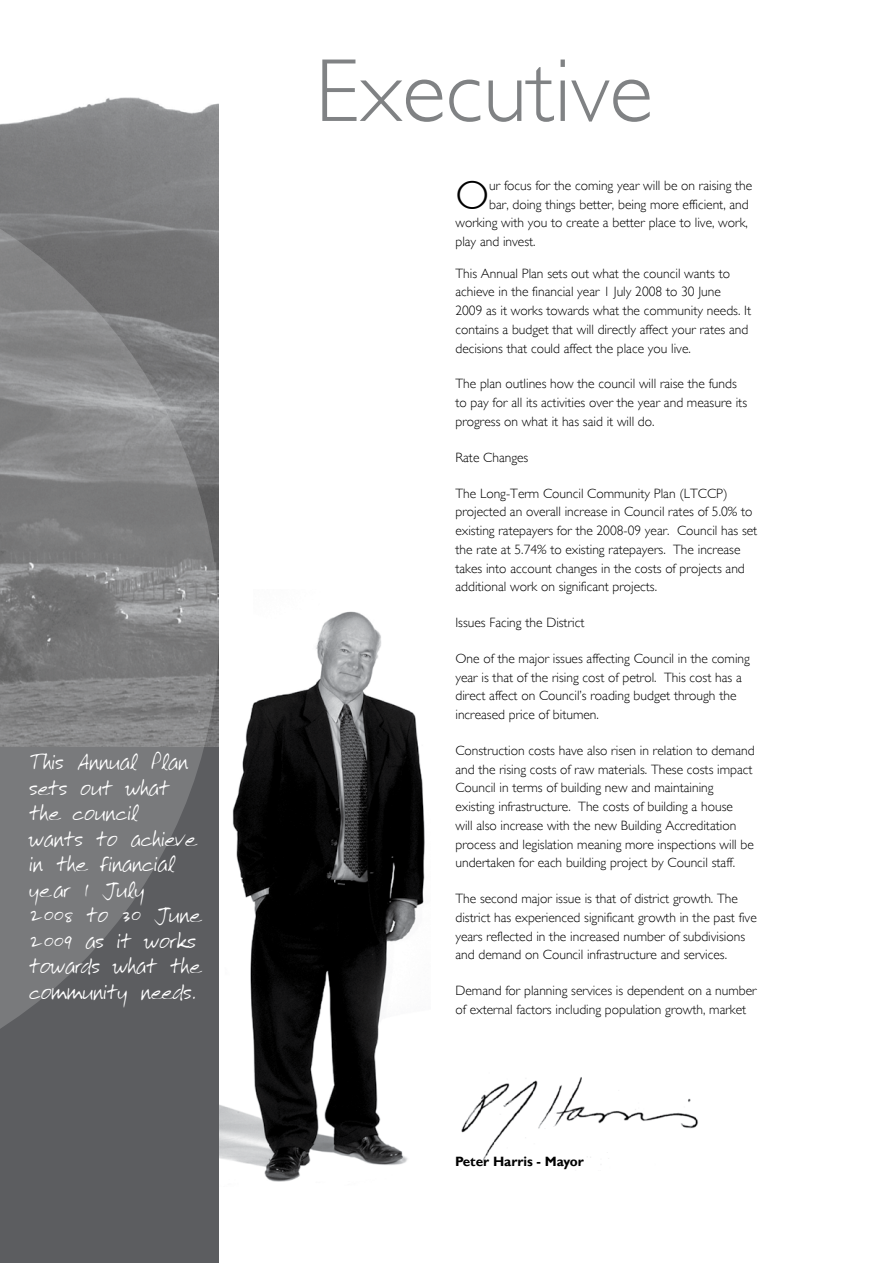
<style>
.page{position:relative;width:893px;height:1263px;background:#fff}
.page>*{position:absolute;margin:0;border:0;box-sizing:border-box;transform-origin:0 0}
.t1{font:300 90px "Gill Sans";color:#808284}
.t2{font:300 40.95px "Gill Sans";color:#000}
.t3{font:21px/25.5px "Victors Hand";color:#fff}
.t4{font:300 13.5px/18.8px "Gill Sans";color:#000}
.t5{font:700 13.5px "Gill Sans";color:#000}
</style>
<div class="page">
<img style="left:219px;top:611px;width:206px;height:571px">
<img style="left:461px;top:1077px;width:237px;height:85px">
<img style="left:0;top:97px;width:218px;height:57px">
<div style="left:0;top:747px;width:219px;height:516px;background:#5c5d60"></div>
<svg style="left:0;top:154px;width:219px;height:875px;background:#7a7a7c"></svg>
<h3 class="t3" style="left:29px;top:749px;width:172px">This Annual Plan sets out what the council<br>wants to achieve in the financial ye ar 1 July<br>2008 to 30 June<br>2009 as it works towards what the community needs.</h3>
<h1 class="t1" style="left:315px;top:39px;width:339px">Executive</h1>
<h2 class="t2" style="left:455px;top:171px;width:35px">O</h2>
<p class="t4" style="left:489px;top:176px;width:265px">ur focus for the coming year will be on raising the</p>
<p class="t4" style="left:489px;top:195px;width:261px">bar, doing things better, being more efficient, and</p>
<p class="t4" style="left:455px;top:214px;width:294px">working with you to create a better place to live, work,</p>
<p class="t4" style="left:455px;top:232px;width:82px">play and invest.</p>
<p class="t4" style="left:455px;top:264px;width:297px">This Annual Plan sets out what the council wants to achieve in the financial year 1 July 2008 to 30 June 2009 as it works towards what the community needs. It contains a budget that will directly affect your rates and decisions that could affect the place you live.</p>
<p class="t4" style="left:455px;top:375px;width:293px">The plan outlines how the council will raise the funds to pay for all its activities over the year and measure its progress on what it has said it will do.</p>
<p class="t4" style="left:455px;top:448px;width:74px">Rate Changes</p>
<p class="t4" style="left:455px;top:484px;width:303px">The Long-Term Council Community Plan (LTCCP) projected an overall increase in Council rates of 5.0% to existing ratepayers for the 2008-09 year. Council has set the rate at 5.74% to existing ratepayers. The increase takes into account changes in the costs of projects and additional work on significant projects.</p>
<p class="t4" style="left:455px;top:613px;width:130px">Issues Facing the District</p>
<p class="t4" style="left:455px;top:649px;width:296px">One of the major issues affecting Council in the coming year is that of the rising cost of petrol. This cost has a direct affect on Council’s roading budget through the increased price of bitumen.</p>
<p class="t4" style="left:455px;top:741px;width:301px">Construction costs have also risen in relation to demand and the rising costs of raw materials. These costs impact Council in terms of building new and maintaining existing infrastructure. The costs of building a house<br>will also increase with the new Building Accreditation process and legislation meaning more inspections will be undertaken for each building project by Council staff.</p>
<p class="t4" style="left:455px;top:889px;width:303px">The second major issue is that of district growth. The district has experienced significant growth in the past five years reflected in the increased number of subdivisions and demand on Council infrastructure and services.</p>
<p class="t4" style="left:455px;top:981px;width:303px">Demand for planning services is dependent on a number of external factors including population growth, market</p>
<p class="t5" style="left:455px;top:1153px;width:131px">Peter Harris - Mayor</p>
</div>
